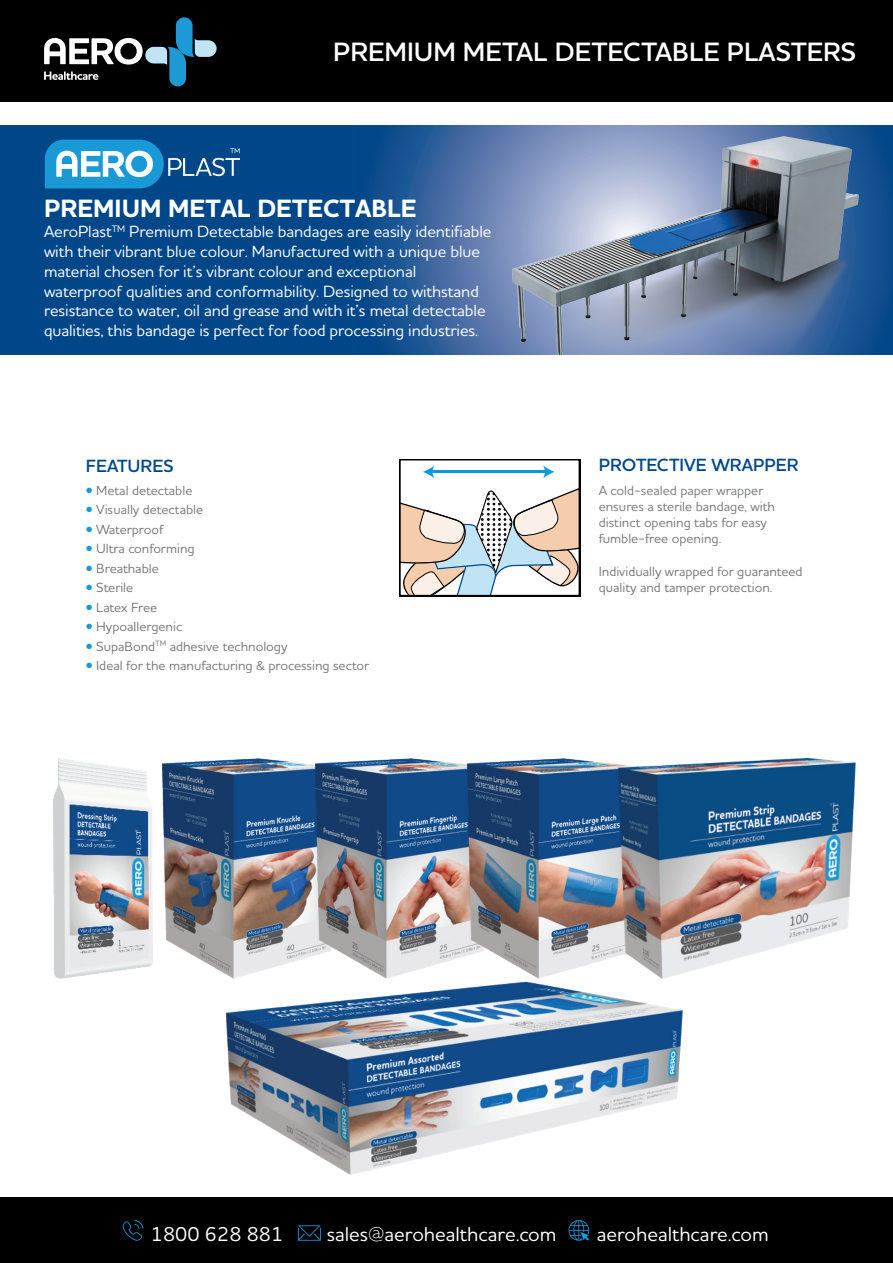
<style>
.page{position:relative;width:893px;height:1263px;background:#fff}
.page>*{position:absolute;margin:0;border:0;box-sizing:border-box;transform-origin:0 0}
.t1{font:600 27px "Houschka Pro";color:#fff}
.t2{font:700 25.5px "Houschka Pro";color:#fff}
.t3{font:500 20.4px "Houschka Pro";color:#fff}
.t4{font:600 18px "Houschka Pro";color:#004789}
.t5{font:500 16.5px/19.8px "Houschka Pro";letter-spacing:-.005em;color:#fff}
.t6{font:500 13.5px/16.2px "Houschka Pro";color:#77787c}
.s1{color:#1899d6}
</style>
<div class="page">
<div style="left:0;top:1197px;width:893px;height:66px;background:#000"></div>
<div style="left:0;top:0;width:893px;height:102px;background:#000"></div>
<svg style="left:44px;top:17px;width:173px;height:69px"></svg>
<svg style="left:122px;top:1220px;width:21px;height:21px"></svg>
<svg style="left:298px;top:1225px;width:23px;height:16px"></svg>
<svg style="left:568px;top:1220px;width:21px;height:21px"></svg>
<div style="left:0;top:125px;width:893px;height:230px;background:#004789"></div>
<svg style="left:367px;top:125px;width:525px;height:230px"></svg>
<svg style="left:45px;top:140px;width:195px;height:48px"></svg>
<svg style="left:399px;top:459px;width:181px;height:137px"></svg>
<img style="left:54px;top:758px;width:801px;height:416px">
<img style="left:489px;top:137px;width:370px;height:218px">
<h1 class="t1" style="left:333px;top:35px;width:524px">PREMIUM METAL DETECTABLE PLASTERS</h1>
<h2 class="t2" style="left:44px;top:192px;width:374px">PREMIUM METAL DETECTABLE</h2>
<p class="t5" style="left:44px;top:221px;width:449px">AeroPlast<sup>TM</sup> Premium Detectable bandages are easily identifiable with their vibrant blue colour. Manufactured with a unique blue material chosen for it’s vibrant colour and exceptional waterproof qualities and conformability. Designed to withstand resistance to water, oil and grease and with it’s metal detectable qualities, this bandage is perfect for food processing industries.</p>
<h3 class="t4" style="left:86px;top:454px;width:89px">FEATURES</h3>
<p class="t6" style="left:86px;top:482px;width:108px"><span class="s1">•</span> Metal detectable</p>
<p class="t6" style="left:86px;top:501px;width:119px"><span class="s1">•</span> Visually detectable</p>
<p class="t6" style="left:86px;top:521px;width:79px"><span class="s1">•</span> Waterproof</p>
<p class="t6" style="left:86px;top:540px;width:110px"><span class="s1">•</span> Ultra conforming</p>
<p class="t6" style="left:86px;top:560px;width:74px"><span class="s1">•</span> Breathable</p>
<p class="t6" style="left:86px;top:579px;width:49px"><span class="s1">•</span> Sterile</p>
<p class="t6" style="left:86px;top:599px;width:73px"><span class="s1">•</span> Latex Free</p>
<p class="t6" style="left:86px;top:618px;width:98px"><span class="s1">•</span> Hypoallergenic</p>
<p class="t6" style="left:86px;top:638px;width:203px"><span class="s1">•</span> SupaBond<sup>TM</sup> adhesive technology</p>
<p class="t6" style="left:86px;top:657px;width:285px"><span class="s1">•</span> Ideal for the manufacturing &amp; processing sector</p>
<h3 class="t4" style="left:599px;top:453px;width:201px">PROTECTIVE WRAPPER</h3>
<p class="t6" style="left:599px;top:482px;width:178px">A cold-sealed paper wrapper ensures a sterile bandage, with distinct opening tabs for easy fumble-free opening.</p>
<p class="t6" style="left:599px;top:563px;width:205px">Individually wrapped for guaranteed quality and tamper protection.</p>
<h3 class="t3" style="left:151px;top:1221px;width:134px">1800 628 881</h3>
<h3 class="t3" style="left:327px;top:1221px;width:231px">sales@aerohealthcare.com</h3>
<h3 class="t3" style="left:597px;top:1221px;width:173px">aerohealthcare.com</h3>
</div>
